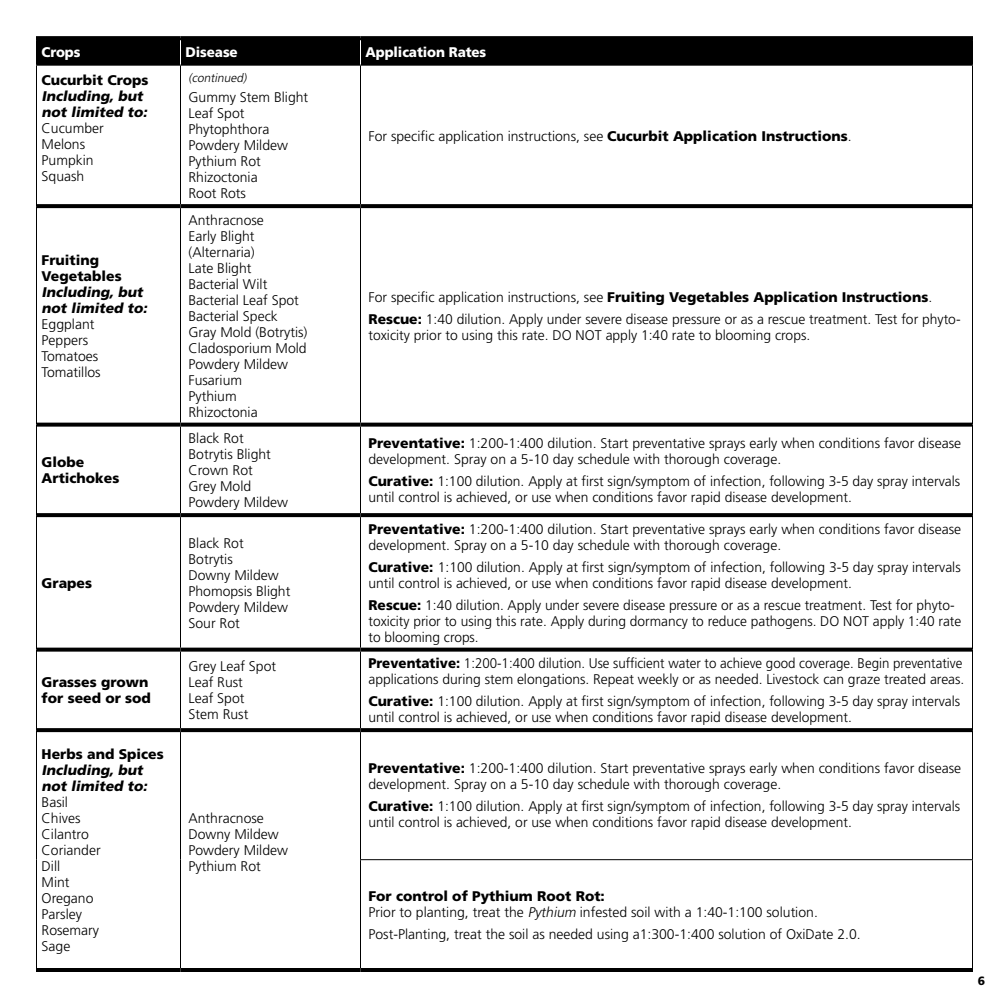
<style>
.page{position:relative;width:1008px;height:1008px;background:#fff}
.page>*{position:absolute;margin:0;border:0;box-sizing:border-box;transform-origin:0 0}
.t1{font:300 14px/16px "Frutiger LT Std";color:#000}
.t2{font:300 14px/16px "Frutiger LT Std";color:#000;scale:.95 1}
.t3{font:900 14px/16px "Frutiger LT Std";color:#000}
.t4{font:italic 900 14px/16px "Frutiger LT Std";color:#000}
.t5{font:900 14px "Frutiger LT Std";letter-spacing:-.01em;color:#fff;scale:.96 1}
.t6{font:italic 300 12px "Frutiger LT Std";color:#000}
.t7{font:900 12px "Frutiger LT Std";color:#000}
.s1{font-weight:900}
.s2{font-style:italic}
</style>
<div class="page">
<hr style="left:36px;top:65px;width:144px;height:1px;background:#000">
<hr style="left:180px;top:65px;width:180px;height:1px;background:#000">
<hr style="left:360px;top:65px;width:613px;height:1px;background:#000">
<div style="left:36px;top:40px;width:937px;height:25px;background:#000"></div>
<hr style="left:36px;top:66px;width:1px;height:140px;background:#000">
<hr style="left:180px;top:66px;width:1px;height:138px;background:#000">
<hr style="left:360px;top:66px;width:1px;height:138px;background:#000">
<hr style="left:972px;top:66px;width:1px;height:140px;background:#000">
<svg style="left:37px;top:204px;width:143px;height:4px"></svg>
<svg style="left:180px;top:204px;width:180px;height:4px"></svg>
<svg style="left:360px;top:204px;width:612px;height:4px;fill:#000"></svg>
<hr style="left:36px;top:206px;width:1px;height:219px;background:#000">
<hr style="left:180px;top:208px;width:1px;height:215px;background:#000">
<hr style="left:360px;top:208px;width:1px;height:215px;background:#000">
<hr style="left:972px;top:206px;width:1px;height:219px;background:#000">
<svg style="left:37px;top:423px;width:143px;height:4px"></svg>
<svg style="left:180px;top:423px;width:180px;height:4px"></svg>
<svg style="left:360px;top:423px;width:612px;height:4px;fill:#000"></svg>
<hr style="left:36px;top:425px;width:1px;height:90px;background:#000">
<hr style="left:180px;top:427px;width:1px;height:86px;background:#000">
<hr style="left:360px;top:427px;width:1px;height:86px;background:#000">
<hr style="left:972px;top:425px;width:1px;height:90px;background:#000">
<svg style="left:37px;top:513px;width:143px;height:4px"></svg>
<svg style="left:180px;top:513px;width:180px;height:4px"></svg>
<svg style="left:360px;top:513px;width:612px;height:4px;fill:#000"></svg>
<hr style="left:36px;top:515px;width:1px;height:135px;background:#000">
<hr style="left:180px;top:517px;width:1px;height:131px;background:#000">
<hr style="left:360px;top:517px;width:1px;height:131px;background:#000">
<hr style="left:972px;top:515px;width:1px;height:135px;background:#000">
<svg style="left:37px;top:648px;width:143px;height:4px"></svg>
<svg style="left:180px;top:648px;width:180px;height:4px"></svg>
<svg style="left:360px;top:648px;width:612px;height:4px;fill:#000"></svg>
<hr style="left:36px;top:650px;width:1px;height:80px;background:#000">
<hr style="left:180px;top:652px;width:1px;height:76px;background:#000">
<hr style="left:360px;top:652px;width:1px;height:76px;background:#000">
<hr style="left:972px;top:650px;width:1px;height:80px;background:#000">
<svg style="left:37px;top:728px;width:143px;height:4px"></svg>
<svg style="left:180px;top:728px;width:180px;height:4px"></svg>
<svg style="left:360px;top:728px;width:612px;height:4px;fill:#000"></svg>
<hr style="left:36px;top:730px;width:1px;height:130px;background:#000">
<hr style="left:180px;top:732px;width:1px;height:128px;background:#000">
<hr style="left:360px;top:732px;width:1px;height:127px;background:#000">
<hr style="left:972px;top:730px;width:1px;height:129px;background:#000">
<hr style="left:36px;top:860px;width:1px;height:108px;background:#000">
<hr style="left:180px;top:860px;width:1px;height:108px;background:#000">
<hr style="left:360px;top:859px;width:613px;height:1px;background:#000">
<hr style="left:360px;top:860px;width:1px;height:108px;background:#000">
<hr style="left:972px;top:860px;width:1px;height:108px;background:#000">
<svg style="left:36px;top:36px;width:144px;height:4px"></svg>
<svg style="left:180px;top:36px;width:180px;height:4px"></svg>
<svg style="left:360px;top:36px;width:613px;height:4px;fill:#000"></svg>
<hr style="left:36px;top:968px;width:144px;height:4px;background:#000">
<hr style="left:180px;top:968px;width:180px;height:4px;background:#000">
<hr style="left:360px;top:968px;width:613px;height:4px;background:#000">
<p class="t5" style="left:42px;top:44px;width:42px">Crops</p>
<p class="t5" style="left:186px;top:44px;width:56px">Disease</p>
<p class="t5" style="left:366px;top:44px;width:127px">Application Rates</p>
<p class="t3" style="left:42px;top:72px;width:108px">Cucurbit Crops</p>
<p class="t4" style="left:42px;top:88px;width:110px">Including, but not limited to:</p>
<p class="t1" style="left:42px;top:120px;width:64px">Cucumber<br>Melons<br>Pumpkin<br>Squash</p>
<p class="t6" style="left:188px;top:71px;width:62px">(continued)</p>
<p class="t1" style="left:188px;top:89px;width:121px">Gummy Stem Blight<br>Leaf Spot<br>Phytophthora<br>Powdery Mildew<br>Pythium Rot<br>Rhizoctonia<br>Root Rots</p>
<p class="t1" style="left:368px;top:128px;width:485px">For specific application instructions, see <span class="s1">Cucurbit Application Instructions</span>.</p>
<p class="t3" style="left:42px;top:252px;width:82px">Fruiting<br>Vegetables</p>
<p class="t4" style="left:42px;top:284px;width:110px">Including, but not limited to:</p>
<p class="t1" style="left:42px;top:316px;width:61px">Eggplant<br>Peppers<br>Tomatoes<br>Tomatillos</p>
<p class="t3" style="left:42px;top:454px;width:79px">Globe<br>Artichokes</p>
<p class="t3" style="left:42px;top:575px;width:52px">Grapes</p>
<p class="t3" style="left:42px;top:674px;width:111px">Grasses grown for seed or sod</p>
<p class="t3" style="left:42px;top:746px;width:124px">Herbs and Spices</p>
<p class="t4" style="left:42px;top:762px;width:110px">Including, but not limited to:</p>
<p class="t1" style="left:42px;top:795px;width:61px">Basil<br>Chives<br>Cilantro<br>Coriander<br>Dill<br>Mint<br>Oregano<br>Parsley<br>Rosemary<br>Sage</p>
<p class="t1" style="left:188px;top:212px;width:120px">Anthracnose<br>Early Blight (Alternaria)<br>Late Blight<br>Bacterial Wilt<br>Bacterial Leaf Spot<br>Bacterial Speck<br>Gray Mold (Botrytis)<br>Cladosporium Mold<br>Powdery Mildew<br>Fusarium<br>Pythium<br>Rhizoctonia</p>
<p class="t1" style="left:368px;top:286px;width:594px;line-height:22px">For specific application instructions, see <span class="s1">Fruiting Vegetables Application Instructions</span>.<br><span class="s1">Rescue:</span> 1:40 dilution. Apply under severe disease pressure or as a rescue treatment. Test for phyto-</p>
<p class="t1" style="left:368px;top:327px;width:443px">toxicity prior to using this rate. DO NOT apply 1:40 rate to blooming crops.</p>
<p class="t1" style="left:189px;top:431px;width:101px">Black Rot<br>Botrytis Blight<br>Crown Rot<br>Grey Mold<br>Powdery Mildew</p>
<p class="t1" style="left:368px;top:436px;width:594px"><span class="s1">Preventative:</span> 1:200-1:400 dilution. Start preventative sprays early when conditions favor disease development. Spray on a 5-10 day schedule with thorough coverage.</p>
<p class="t1" style="left:368px;top:473px;width:593px"><span class="s1">Curative:</span> 1:100 dilution. Apply at first sign/symptom of infection, following 3-5 day spray intervals until control is achieved, or use when conditions favor rapid disease development.</p>
<p class="t1" style="left:189px;top:535px;width:103px">Black Rot<br>Botrytis<br>Downy Mildew<br>Phomopsis Blight<br>Powdery Mildew<br>Sour Rot</p>
<p class="t1" style="left:368px;top:521px;width:594px"><span class="s1">Preventative:</span> 1:200-1:400 dilution. Start preventative sprays early when conditions favor disease development. Spray on a 5-10 day schedule with thorough coverage.</p>
<p class="t1" style="left:368px;top:559px;width:594px"><span class="s1">Curative:</span> 1:100 dilution. Apply at first sign/symptom of infection, following 3-5 day spray intervals until control is achieved, or use when conditions favor rapid disease development.</p>
<p class="t1" style="left:368px;top:597px;width:594px"><span class="s1">Rescue:</span> 1:40 dilution. Apply under severe disease pressure or as a rescue treatment. Test for phyto&shy;toxicity prior to using this rate. Apply during dormancy to reduce pathogens. DO NOT apply 1:40 rate to blooming crops.</p>
<p class="t1" style="left:189px;top:658px;width:89px">Grey Leaf Spot<br>Leaf Rust<br>Leaf Spot<br>Stem Rust</p>
<p class="t2" style="left:368px;top:655px;width:629px"><span class="s1">Preventative:</span> 1:200-1:400 dilution. Use sufficient water to achieve good coverage. Begin preventative applications during stem elongations. Repeat weekly or as needed. Livestock can graze treated areas.</p>
<p class="t1" style="left:368px;top:693px;width:593px"><span class="s1">Curative:</span> 1:100 dilution. Apply at first sign/symptom of infection, following 3-5 day spray intervals until control is achieved, or use when conditions favor rapid disease development.</p>
<p class="t1" style="left:188px;top:811px;width:101px">Anthracnose<br>Downy Mildew<br>Powdery Mildew<br>Pythium Rot</p>
<p class="t1" style="left:368px;top:761px;width:594px"><span class="s1">Preventative:</span> 1:200-1:400 dilution. Start preventative sprays early when conditions favor disease development. Spray on a 5-10 day schedule with thorough coverage.</p>
<p class="t1" style="left:368px;top:799px;width:593px"><span class="s1">Curative:</span> 1:100 dilution. Apply at first sign/symptom of infection, following 3-5 day spray intervals until control is achieved, or use when conditions favor rapid disease development.</p>
<p class="t1" style="left:368px;top:888px;width:451px"><span class="s1">For control of Pythium Root Rot:<br></span>Prior to planting, treat the <span class="s2">Pythium</span> infested soil with a 1:40-1:100 solution.</p>
<p class="t1" style="left:368px;top:926px;width:494px">Post-Planting, treat the soil as needed using a1:300-1:400 solution of OxiDate 2.0.</p>
<p class="t7" style="left:978px;top:973px;width:9px">6</p>
</div>
